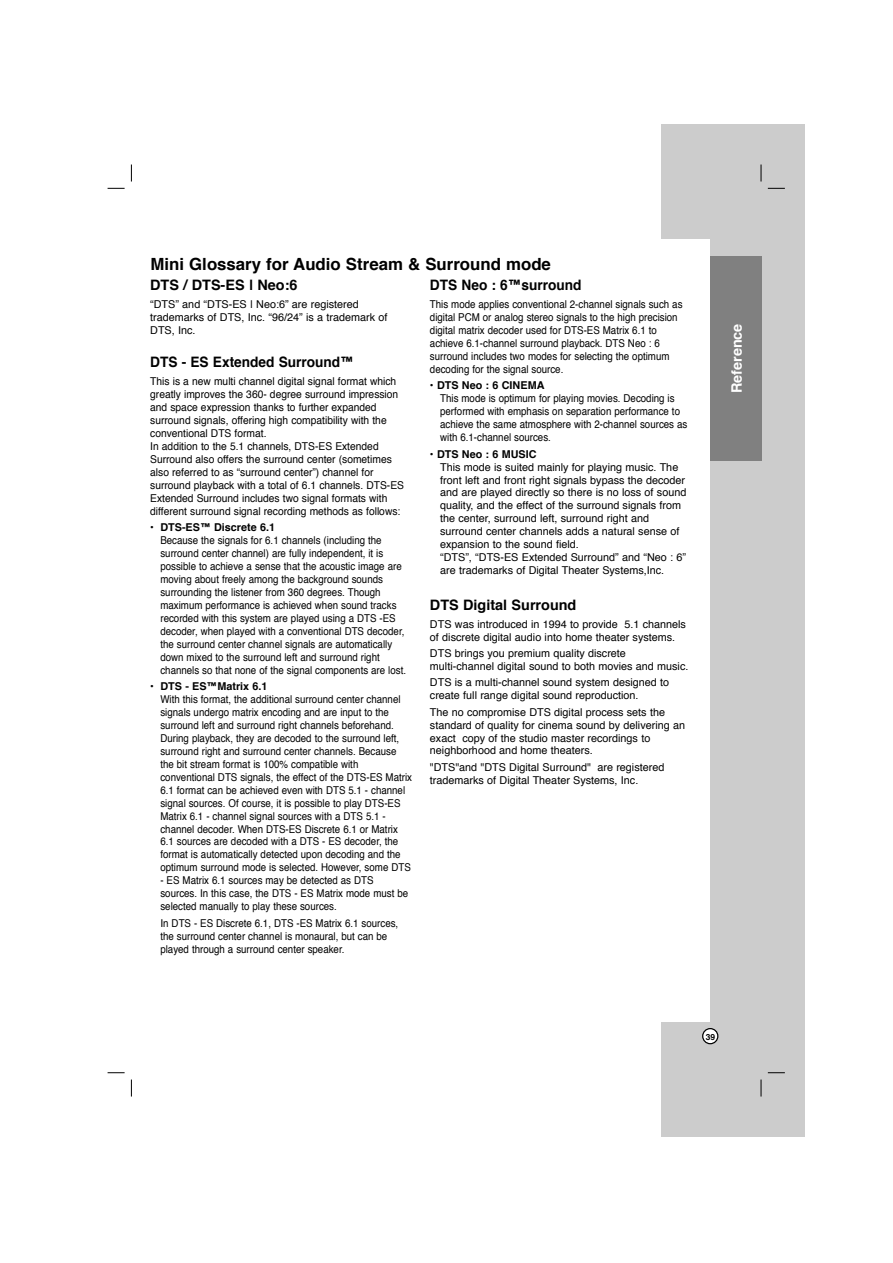
<style>
.page{position:relative;width:893px;height:1263px;background:#fff}
.page>*{position:absolute;margin:0;border:0;box-sizing:border-box;transform-origin:0 0}
.t1{font:700 16.8px "Helvetica";color:#000}
.t2{font:700 14.4px "Helvetica";color:#000;scale:.95 1}
.t3{font:700 14.4px "Helvetica";color:#000}
.t4{font:700 14.4px "Helvetica";color:#fff}
.t5{font:10.8px/12.9px "Helvetica";color:#000;scale:.9 1}
.t6{font:10.8px/12.9px "Helvetica";color:#000}
.t7{font:10.8px/12.9px "Helvetica";color:#000;scale:.95 1}
.t8{font:700 10.8px "Helvetica";color:#000}
.t9{font:700 8.4px "Helvetica";color:#000}
</style>
<div class="page">
<div style="left:660px;top:124px;width:144px;height:1013px;background:#ccc"></div>
<div style="left:600px;top:239px;width:110px;height:783px;background:#fff"></div>
<div style="left:703px;top:1029px;width:14px;height:14px;background:#fff;border-radius:50%"></div>
<div style="left:702px;top:1028px;width:16px;height:16px;border:1px solid #000;border-radius:50%"></div>
<div style="left:710px;top:256px;width:52px;height:204px;background:#808080"></div>
<svg style="left:131px;top:165px;width:1px;height:17px"></svg>
<svg style="left:760px;top:165px;width:1px;height:17px"></svg>
<svg style="left:131px;top:1080px;width:1px;height:17px"></svg>
<svg style="left:760px;top:1080px;width:1px;height:17px"></svg>
<svg style="left:108px;top:188px;width:17px;height:1px"></svg>
<svg style="left:767px;top:188px;width:17px;height:1px"></svg>
<svg style="left:108px;top:1072px;width:17px;height:1px"></svg>
<svg style="left:767px;top:1072px;width:17px;height:1px"></svg>
<h1 class="t1" style="left:150px;top:257px;width:402px">Mini Glossary for Audio Stream &amp; Surround mode</h1>
<h2 class="t3" style="left:150px;top:279px;width:149px">DTS / DTS-ES | Neo:6</h2>
<p class="t6" style="left:150px;top:299px;width:239px">“DTS” and “DTS-ES | Neo:6” are registered trademarks of DTS, Inc. “96/24” is a trademark of<br>DTS, Inc.</p>
<h2 class="t2" style="left:150px;top:356px;width:216px">DTS - ES Extended Surround™</h2>
<p class="t7" style="left:150px;top:376px;width:269px">This is a new multi channel digital signal format which greatly improves the 360- degree surround impression and space expression thanks to further expanded surround signals, offering high compatibility with the conventional DTS format.<br>In addition to the 5.1 channels, DTS-ES Extended Surround also offers the surround center (sometimes also referred to as “surround center”) channel for surround playback with a total of 6.1 channels. DTS-ES Extended Surround includes two signal formats with different surround signal recording methods as follows:</p>
<p class="t8" style="left:150px;top:523px;width:126px">• DTS-ES™ Discrete 6.1</p>
<p class="t5" style="left:160px;top:535px;width:274px">Because the signals for 6.1 channels (including the surround center channel) are fully independent, it is possible to achieve a sense that the acoustic image are moving about freely among the background sounds surrounding the listener from 360 degrees. Though maximum performance is achieved when sound tracks recorded with this system are played using a DTS -ES decoder, when played with a conventional DTS decoder, the surround center channel signals are automatically down mixed to the surround left and surround right channels so that none of the signal components are lost.</p>
<p class="t8" style="left:150px;top:682px;width:119px">• DTS - ES™Matrix 6.1</p>
<p class="t5" style="left:160px;top:694px;width:281px">With this format, the additional surround center channel signals undergo matrix encoding and are input to the surround left and surround right channels beforehand.<br>During playback, they are decoded to the surround left, surround right and surround center channels. Because the bit stream format is 100% compatible with conventional DTS signals, the effect of the DTS-ES Matrix 6.1 format can be achieved even with DTS 5.1 - channel signal sources. Of course, it is possible to play DTS-ES Matrix 6.1 - channel signal sources with a DTS 5.1 - channel decoder. When DTS-ES Discrete 6.1 or Matrix 6.1 sources are decoded with a DTS - ES decoder, the format is automatically detected upon decoding and the optimum surround mode is selected. However, some DTS</p>
<p class="t5" style="left:160px;top:875px;width:277px">- ES Matrix 6.1 sources may be detected as DTS sources. In this case, the DTS - ES Matrix mode must be selected manually to play these sources.</p>
<p class="t7" style="left:160px;top:917px;width:252px">In DTS - ES Discrete 6.1, DTS -ES Matrix 6.1 sources, the surround center channel is monaural, but can be played through a surround center speaker.</p>
<h2 class="t2" style="left:430px;top:279px;width:161px">DTS Neo : 6™surround</h2>
<p class="t5" style="left:430px;top:299px;width:282px">This mode applies conventional 2-channel signals such as digital PCM or analog stereo signals to the high precision digital matrix decoder used for DTS-ES Matrix 6.1 to achieve 6.1-channel surround playback. DTS Neo : 6 surround includes two modes for selecting the optimum decoding for the signal source.</p>
<p class="t8" style="left:430px;top:381px;width:116px">• DTS Neo : 6 CINEMA</p>
<p class="t5" style="left:440px;top:393px;width:276px">This mode is optimum for playing movies. Decoding is performed with emphasis on separation performance to achieve the same atmosphere with 2-channel sources as with 6.1-channel sources.</p>
<p class="t8" style="left:430px;top:449px;width:108px">• DTS Neo : 6 MUSIC</p>
<p class="t6" style="left:440px;top:461px;width:248px">This mode is suited mainly for playing music. The front left and front right signals bypass the decoder and are played directly so there is no loss of sound quality, and the effect of the surround signals from the center, surround left, surround right and surround center channels adds a natural sense of expansion to the sound field.<br>“DTS”, “DTS-ES Extended Surround” and “Neo : 6” are trademarks of Digital Theater Systems,Inc.</p>
<h2 class="t3" style="left:430px;top:598px;width:148px">DTS Digital Surround</h2>
<p class="t6" style="left:430px;top:618px;width:257px">DTS was introduced in 1994 to provide 5.1 channels of discrete digital audio into home theater systems.</p>
<p class="t6" style="left:430px;top:648px;width:260px">DTS brings you premium quality discrete multi-channel digital sound to both movies and music.</p>
<p class="t6" style="left:430px;top:677px;width:241px">DTS is a multi-channel sound system designed to create full range digital sound reproduction.</p>
<p class="t6" style="left:430px;top:706px;width:257px">The no compromise DTS digital process sets the standard of quality for cinema sound by delivering an exact copy of the studio master recordings to neighborhood and home theaters.</p>
<p class="t6" style="left:430px;top:761px;width:236px">"DTS"and "DTS Digital Surround" are registered trademarks of Digital Theater Systems, Inc.</p>
<h2 class="t4" style="left:730px;top:393px;width:71px;rotate:-90deg">Reference</h2>
<p class="t9" style="left:705px;top:1033px;width:11px">39</p>
</div>
